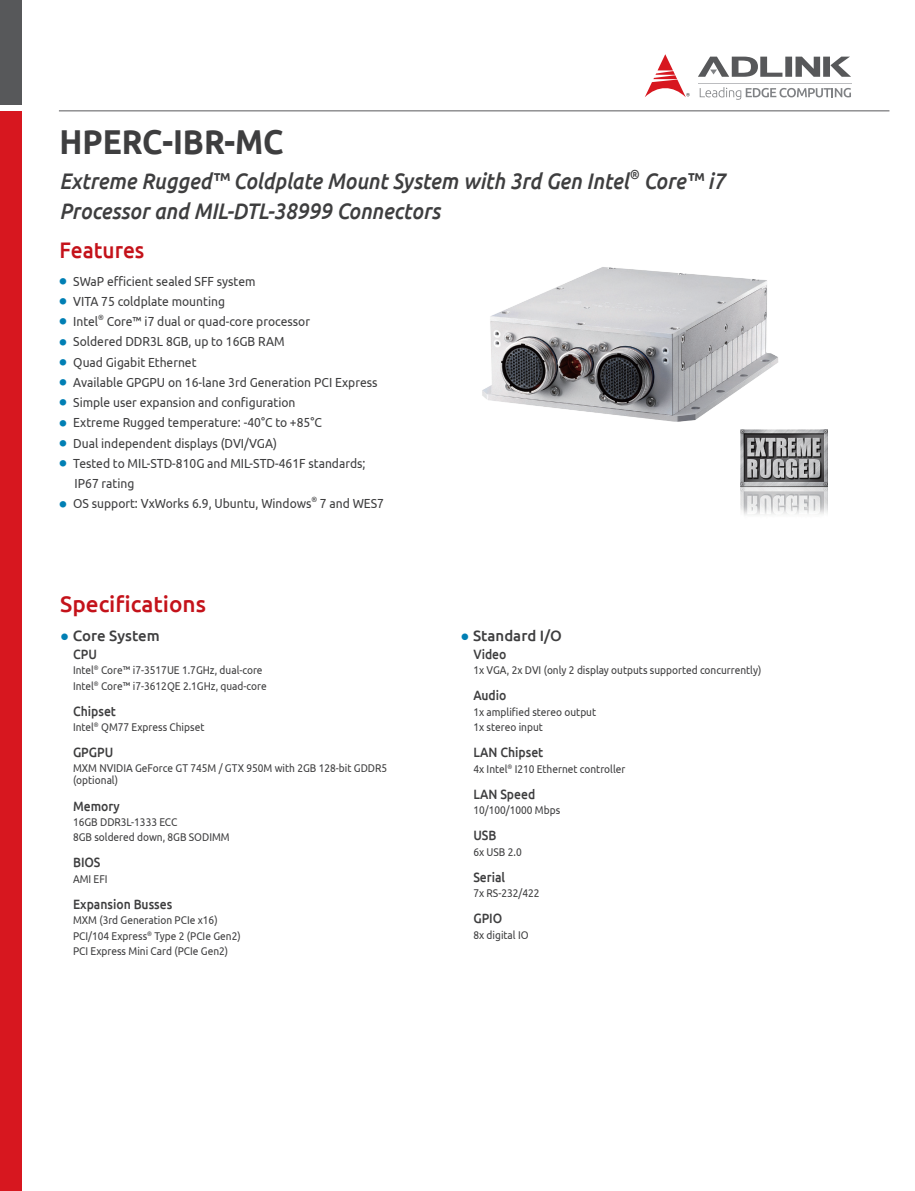
<style>
.page{position:relative;width:915px;height:1191px;background:#fff}
.page>*{position:absolute;margin:0;border:0;box-sizing:border-box;transform-origin:0 0}
.t1{font:700 34.5px "Ubuntu";color:#3e3e3f;scale:.91 1}
.t2{font:italic 500 22.5px "Ubuntu";color:#3e3e3f;scale:.91 1}
.t3{font:500 22.5px "Ubuntu";color:#c4121a}
.t4{font:500 22.5px "Ubuntu";color:#c4121a;scale:.93 1}
.t5{font:500 15px "Ubuntu";color:#3e3e3f}
.t6{font:500 13.5px "Ubuntu";color:#3e3e3f;scale:.9 1}
.t7{font:13.2px/20.2px "Ubuntu";color:#3e3e3f;scale:.92 1}
.t8{font:italic 500 13.05px "Ubuntu";color:#3e3e3f;scale:.91 1}
.t9{font:11.25px/15.5px "Ubuntu";color:#3e3e3f;scale:.9 1}
.t10{font:7.65px "Ubuntu";color:#3e3e3f;scale:.92 1}
.s1{font-family:"Adobe Ming Std";font-weight:300;font-size:7.2px;color:#007fb4}
.s2{font-family:"Trebuchet MS";font-weight:400;color:#007fb4}
</style>
<div class="page">
<div style="left:0;top:111px;width:21px;height:1080px;background:#d7171f"></div>
<div style="left:0;top:0;width:21px;height:104px;background:#57585a"></div>
<hr style="left:59px;top:110px;width:830px;height:1px;background:#57585a">
<svg style="left:698px;top:57px;width:152px;height:20px"></svg>
<svg style="left:645px;top:54px;width:44px;height:43px"></svg>
<svg style="left:699px;top:87px;width:151px;height:13px"></svg>
<hr style="left:697px;top:83px;width:154px;height:1px;background:#bcbdc0">
<img style="left:482px;top:267px;width:296px;height:155px">
<img style="left:740px;top:429px;width:86px;height:86px">
<h1 class="t1" style="left:60px;top:120px;width:247px">HPERC-IBR-MC</h1>
<h2 class="t2" style="left:60px;top:168px;width:627px">Extreme Rugged™ Coldplate Mount System with 3rd Gen Intel</h2>
<p class="t8" style="left:629px;top:166px;width:12px">®</p>
<h2 class="t2" style="left:643px;top:168px;width:91px">Core™ i7</h2>
<h2 class="t2" style="left:60px;top:198px;width:419px">Processor and MIL-DTL-38999 Connectors</h2>
<h2 class="t4" style="left:60px;top:236px;width:93px">Features</h2>
<p class="t7" style="left:60px;top:270px;width:214px"><span class="s1">●</span> SWaP efficient sealed SFF system</p>
<p class="t7" style="left:60px;top:291px;width:181px"><span class="s1">●</span> VITA 75 coldplate mounting</p>
<p class="t7" style="left:60px;top:311px;width:43px"><span class="s1">●</span> Intel</p>
<p class="t10" style="left:98px;top:312px;width:8px">®</p>
<p class="t7" style="left:107px;top:311px;width:222px">Core™ i7 dual or quad-core processor</p>
<p class="t7" style="left:60px;top:331px;width:246px"><span class="s1">●</span> Soldered DDR3L 8GB, up to 16GB RAM</p>
<p class="t7" style="left:60px;top:351px;width:150px"><span class="s1">●</span> Quad Gigabit Ethernet</p>
<p class="t7" style="left:60px;top:372px;width:347px"><span class="s1">●</span> Available GPGPU on 16-lane 3rd Generation PCI Express</p>
<p class="t7" style="left:60px;top:392px;width:258px"><span class="s1">●</span> Simple user expansion and configuration</p>
<p class="t7" style="left:60px;top:412px;width:286px"><span class="s1">●</span> Extreme Rugged temperature: -40°C to +85°C</p>
<p class="t7" style="left:60px;top:432px;width:238px"><span class="s1">●</span> Dual independent displays (DVI/VGA)</p>
<p class="t7" style="left:75px;top:453px;width:317px;text-indent:-15px"><span class="s1">●</span> Tested to MIL-STD-810G and MIL-STD-461F standards;<br>IP67 rating</p>
<p class="t7" style="left:60px;top:493px;width:275px"><span class="s1">●</span> OS support: VxWorks 6.9, Ubuntu, Windows</p>
<p class="t10" style="left:311px;top:495px;width:8px">®</p>
<p class="t7" style="left:320px;top:493px;width:71px">7 and WES7</p>
<h2 class="t3" style="left:60px;top:589px;width:147px">Specifications</h2>
<h3 class="t5" style="left:60px;top:626px;width:101px"><span class="s2">●</span> Core System</h3>
<p class="t6" style="left:73px;top:645px;width:28px">CPU</p>
<p class="t9" style="left:73px;top:662px;width:217px">Intel<sup>®</sup> Core™ i7-3517UE 1.7GHz, dual-core<br>Intel<sup>®</sup> Core™ i7-3612QE 2.1GHz, quad-core</p>
<p class="t6" style="left:73px;top:702px;width:49px">Chipset</p>
<p class="t9" style="left:73px;top:719px;width:147px">Intel<sup>®</sup> QM77 Express Chipset</p>
<p class="t6" style="left:73px;top:743px;width:46px">GPGPU</p>
<p class="t9" style="left:73px;top:762px;width:350px;line-height:12px">MXM NVIDIA GeForce GT 745M / GTX 950M with 2GB 128-bit GDDR5 (optional)</p>
<p class="t6" style="left:73px;top:797px;width:54px">Memory</p>
<p class="t9" style="left:73px;top:814px;width:176px">16GB DDR3L-1333 ECC<br>8GB soldered down, 8GB SODIMM</p>
<p class="t6" style="left:73px;top:854px;width:32px">BIOS</p>
<p class="t9" style="left:73px;top:870px;width:40px">AMI EFI</p>
<p class="t6" style="left:73px;top:895px;width:112px">Expansion Busses</p>
<p class="t9" style="left:73px;top:912px;width:188px">MXM (3rd Generation PCIe x16)<br>PCI/104 Express<sup>®</sup> Type 2 (PCIe Gen2)<br>PCI Express Mini Card (PCIe Gen2)</p>
<h3 class="t5" style="left:460px;top:626px;width:103px"><span class="s2">●</span> Standard I/O</h3>
<p class="t6" style="left:473px;top:645px;width:38px">Video</p>
<p class="t9" style="left:473px;top:662px;width:321px">1x VGA, 2x DVI (only 2 display outputs supported concurrently)</p>
<p class="t6" style="left:473px;top:687px;width:38px">Audio</p>
<p class="t9" style="left:473px;top:704px;width:138px">1x amplified stereo output<br>1x stereo input</p>
<p class="t6" style="left:473px;top:744px;width:79px">LAN Chipset</p>
<p class="t9" style="left:473px;top:760px;width:170px">4x Intel<sup>®</sup> I210 Ethernet controller</p>
<p class="t6" style="left:473px;top:785px;width:70px">LAN Speed</p>
<p class="t9" style="left:473px;top:802px;width:98px">10/100/1000 Mbps</p>
<p class="t6" style="left:473px;top:827px;width:27px">USB</p>
<p class="t9" style="left:473px;top:843px;width:55px">6x USB 2.0</p>
<p class="t6" style="left:473px;top:868px;width:37px">Serial</p>
<p class="t9" style="left:473px;top:885px;width:75px">7x RS-232/422</p>
<p class="t6" style="left:473px;top:909px;width:34px">GPIO</p>
<p class="t9" style="left:473px;top:926px;width:63px">8x digital IO</p>
</div>
